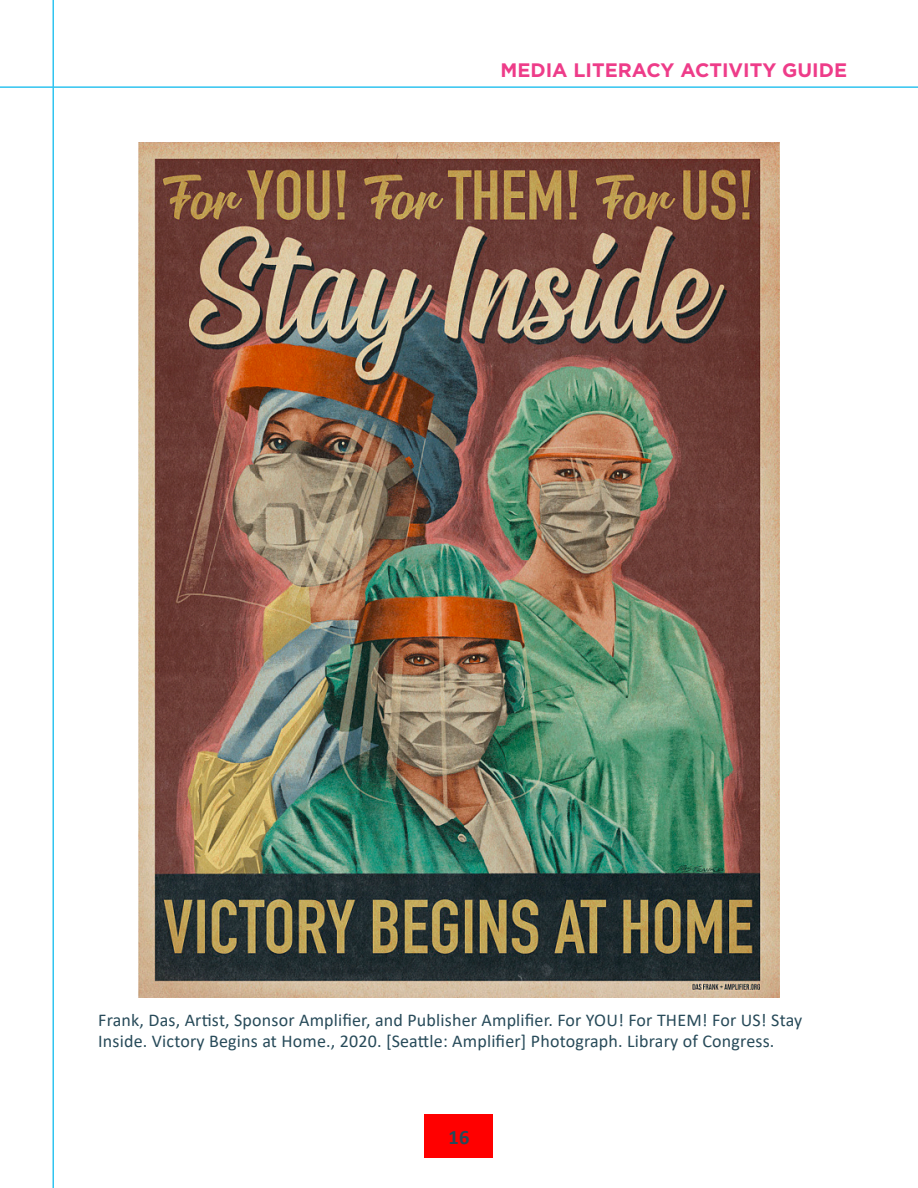
<style>
.page{position:relative;width:918px;height:1188px;background:#fff}
.page>*{position:absolute;margin:0;border:0;box-sizing:border-box;transform-origin:0 0}
.t1{font:700 20.55px "Calibri";color:#274a59}
.t2{font:700 19.5px "Gotham";color:#ee3c89}
.t3{font:18px/20.7px "Calibri";letter-spacing:.01em;color:#274a59}
</style>
<div class="page">
<div style="left:425px;top:1114px;width:68px;height:44px;background:#f00"></div>
<hr style="left:53px;top:0;width:1px;height:1188px;background:#30c4f0">
<hr style="left:0;top:86px;width:918px;height:2px;background:#30c4f0">
<img style="left:138px;top:143px;width:642px;height:855px">
<p class="t2" style="left:500px;top:59px;width:348px">MEDIA LITERACY ACTIVITY GUIDE</p>
<p class="t3" style="left:98px;top:1009px;width:706px">Frank, Das, Artist, Sponsor Amplifier, and Publisher Amplifier. For YOU! For THEM! For US! Stay<br>Inside. Victory Begins at Home., 2020. [Seattle: Amplifier] Photograph. Library of Congress.</p>
<p class="t1" style="left:448px;top:1125px;width:23px">16</p>
</div>
